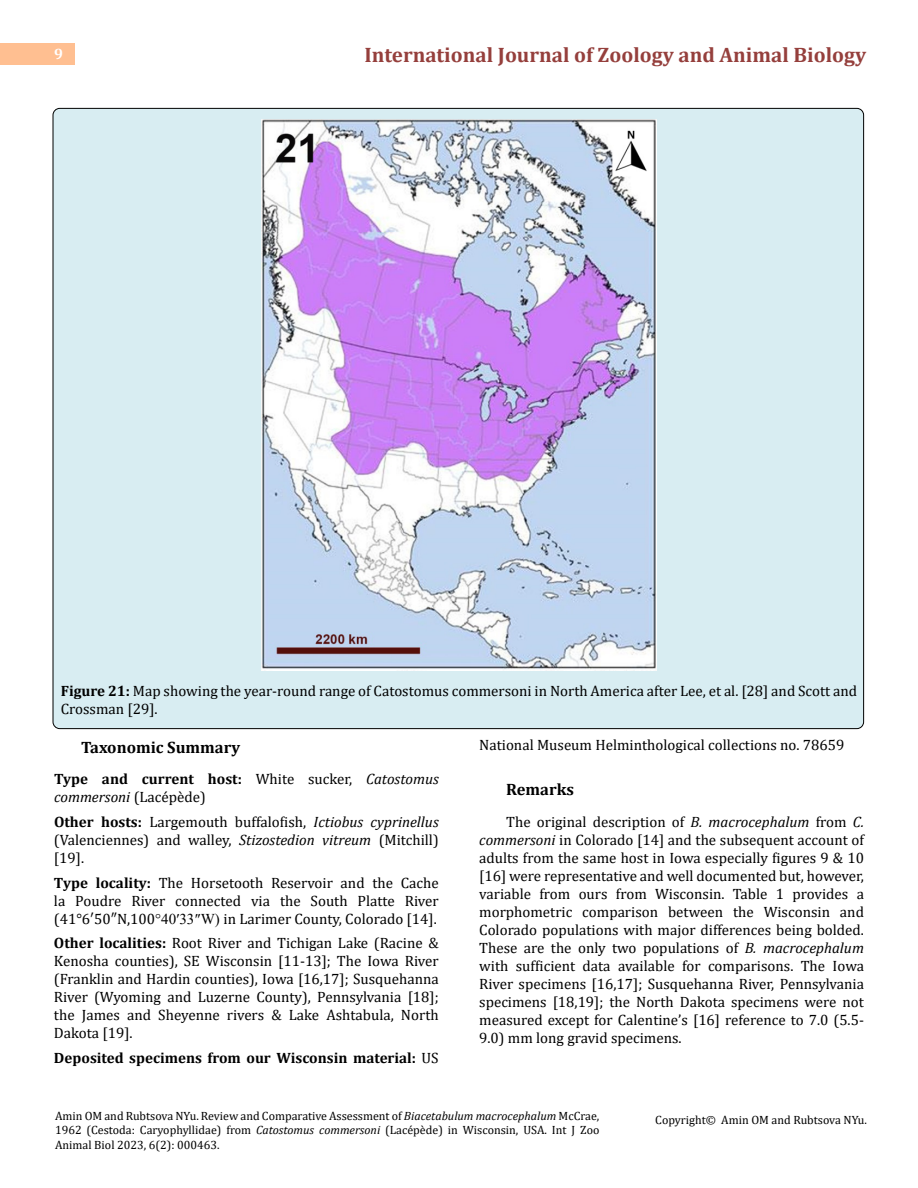
<style>
.page{position:relative;width:918px;height:1188px;background:#fff}
.page>*{position:absolute;margin:0;border:0;box-sizing:border-box;transform-origin:0 0}
.t1{font:700 21px "Cambria";color:#953f3c}
.t2{font:700 16.5px "Cambria";color:#000}
.t3{font:15px/18px "Cambria";color:#000;text-align:justify}
.t4{font:700 15px "Cambria";color:#000}
.t5{font:700 15px "Cambria";color:#fff}
.t6{font:12px/14.4px "Cambria";color:#000;text-align:justify}
.s1{font-weight:700}
.s2{font-style:italic}
.s3{font-family:"Times New Roman"}
.s4{font-weight:400}
</style>
<div class="page">
<div style="left:0;top:43px;width:75px;height:21px;background:#ffbf91"></div>
<div style="left:53px;top:108px;width:811px;height:621px;background:#d8edf2;border-radius:7px"></div>
<img style="left:262px;top:119px;width:394px;height:551px">
<p class="t5" style="left:54px;top:44px;width:10px">9</p>
<h1 class="t1" style="left:364px;top:40px;width:503px">International Journal of Zoology and Animal Biology</h1>
<p class="t3" style="left:61px;top:681px;width:798px"><span class="s1">Figure 21:</span> Map showing the year-round range of Catostomus commersoni in North America after Lee, et al. [28] and Scott and<br>Crossman [29].</p>
<p class="t2" style="left:81px;top:735px;width:161px">Taxonomic Summary</p>
<p class="t3" style="left:54px;top:770px;width:386px"><span class="s1">Type and current host:</span> White sucker, <span class="s2">Catostomus commersoni</span> (Lacépède)</p>
<p class="t3" style="left:54px;top:813px;width:386px"><span class="s1">Other hosts:</span> Largemouth buffalofish, <span class="s2">Ictiobus cyprinellus </span>(Valenciennes) and walley, <span class="s2">Stizostedion vitreum</span> (Mitchill) [19].</p>
<p class="t3" style="left:54px;top:873px;width:386px"><span class="s1">Type locality:</span> The Horsetooth Reservoir and the Cache la Poudre River connected via the South Platte River (41°6′50″N,100<span class="s3">°40′33″W)</span> in Larimer County, Colorado [14].</p>
<p class="t3" style="left:54px;top:934px;width:386px"><span class="s1">Other localities:</span> Root River and Tichigan Lake (Racine &amp; Kenosha counties), SE Wisconsin [11-13]; The Iowa River (Franklin and Hardin counties), Iowa [16,17]; Susquehanna River (Wyoming and Luzerne County), Pennsylvania [18]; the James and Sheyenne rivers &amp; Lake Ashtabula, North Dakota [19].</p>
<p class="t4" style="left:54px;top:1047px;width:386px">Deposited specimens from our Wisconsin material: <span class="s4">US</span></p>
<p class="t3" style="left:479px;top:735px;width:367px">National Museum Helminthological collections no. 78659</p>
<p class="t2" style="left:506px;top:778px;width:69px">Remarks</p>
<p class="t3" style="left:479px;top:813px;width:386px;text-indent:27px">The original description of <span class="s2">B. macrocephalum</span> from <span class="s2">C. commersoni</span> in Colorado [14] and the subsequent account of adults from the same host in Iowa especially figures 9 &amp; 10 [16] were representative and well documented but, however, variable from ours from Wisconsin. Table 1 provides a morphometric comparison between the Wisconsin and Colorado populations with major differences being bolded.<br>These are the only two populations of <span class="s2">B. macrocephalum </span>with sufficient data available for comparisons. The Iowa River specimens [16,17]; Susquehanna River, Pennsylvania specimens [18,19]; the North Dakota specimens were not measured except for Calentine’s [16] reference to 7.0 (5.5- 9.0) mm long gravid specimens.</p>
<p class="t6" style="left:55px;top:1108px;width:546px">Amin OM and Rubtsova NYu. Review and Comparative Assessment of <span class="s2">Biacetabulum macrocephalum</span> McCrae, 1962 (Cestoda: Caryophyllidae) from <span class="s2">Catostomus commersoni</span> (Lacépède) in Wisconsin, USA. Int J Zoo Animal Biol 2023, 6(2): 000463.</p>
<p class="t6" style="left:655px;top:1112px;width:213px">Copyright© Amin OM and Rubtsova NYu.</p>
</div>
